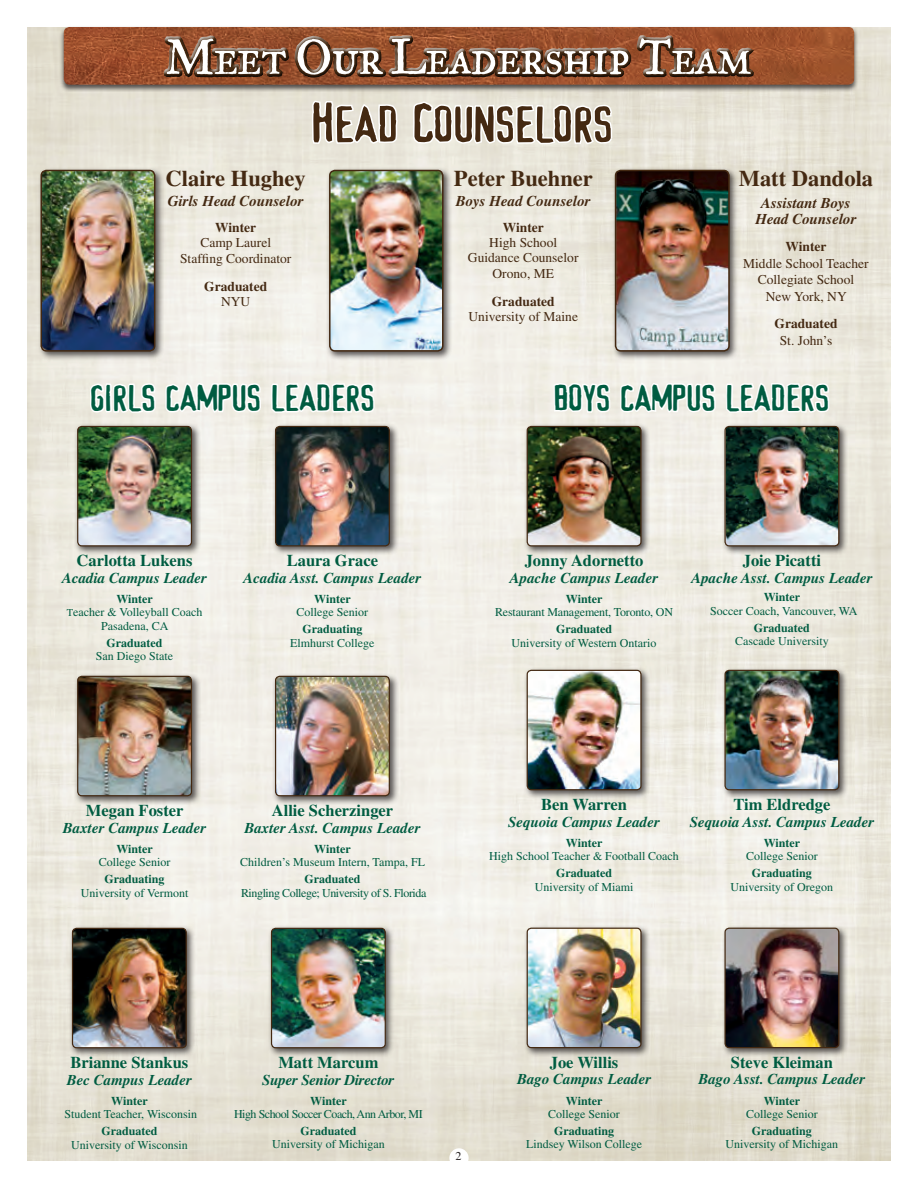
<style>
.page{position:relative;width:918px;height:1188px;background:#fff}
.page>*{position:absolute;margin:0;border:0;box-sizing:border-box;transform-origin:0 0}
.t1{font:54px "Historical Fell Type Roman SC";letter-spacing:-.025em;color:#fff}
.t2{font:49.5px "Device";color:#442912;scale:1.2 1}
.t3{font:36px "Device";color:#005c41;scale:1.2 1}
.intro_letter{font:700 22.5px "Times";color:#442912}
.intro_letter-2{font:700 16.5px "Times";color:#005c41}
.intro_letter-3{font:italic 700 15px "Times";color:#005c41}
.intro_letter-4{font:italic 700 15px/16.5px "Times";color:#442912;text-align:center}
.intro_letter-5{font:13.5px/15px "Times";color:#442912;text-align:center}
.intro_letter-6{font:700 13.5px/15px "Times";color:#442912;text-align:center}
.intro_letter-7{font:12px/13.5px "Times";color:#005c41;text-align:center}
.intro_letter-8{font:12px/13.5px "Times";letter-spacing:-.035em;color:#005c41;text-align:center}
.intro_letter-9{font:12px/13.5px "Times";letter-spacing:-.04em;color:#005c41;text-align:center}
.t4{font:12px "Times";color:#231f20}
.s1{font-weight:700}
.s2{font-weight:400}
.s3{font-size:10.5px}
</style>
<div class="page">
<div style="left:59px;top:25px;width:800px;height:67px;background:#231f20;opacity:.75"></div>
<img style="left:64px;top:27px;width:790px;height:58px">
<div style="left:37px;top:167px;width:127px;height:194px;background:#231f20;opacity:.75"></div>
<img style="left:41px;top:170px;width:46px;height:181px">
<div style="left:41px;top:170px;width:114px;height:182px;border:2px solid #442912;border-radius:5px"></div>
<div style="left:74px;top:423px;width:127px;height:133px;background:#231f20;opacity:.75"></div>
<img style="left:78px;top:426px;width:9px;height:120px">
<div style="left:74px;top:673px;width:127px;height:133px;background:#231f20;opacity:.75"></div>
<img style="left:78px;top:676px;width:9px;height:120px">
<div style="left:69px;top:925px;width:127px;height:133px;background:#231f20;opacity:.75"></div>
<img style="left:73px;top:928px;width:113px;height:120px">
<div style="left:72px;top:928px;width:115px;height:120px;border:1px solid #442912;border-radius:4px"></div>
<div style="left:268px;top:925px;width:127px;height:133px;background:#231f20;opacity:.75"></div>
<img style="left:272px;top:992px;width:113px;height:56px">
<div style="left:271px;top:928px;width:115px;height:120px;border:1px solid #442912;border-radius:4px"></div>
<div style="left:524px;top:925px;width:126px;height:132px;background:#231f20;opacity:.75"></div>
<img style="left:527px;top:992px;width:114px;height:56px">
<div style="left:527px;top:928px;width:115px;height:120px;border:1px solid #442912;border-radius:4px"></div>
<div style="left:721px;top:423px;width:127px;height:133px;background:#231f20;opacity:.75"></div>
<img style="left:831px;top:426px;width:8px;height:120px">
<div style="left:721px;top:667px;width:127px;height:133px;background:#231f20;opacity:.75"></div>
<img style="left:831px;top:670px;width:8px;height:120px">
<div style="left:721px;top:925px;width:127px;height:132px;background:#231f20;opacity:.75"></div>
<img style="left:725px;top:928px;width:114px;height:120px">
<div style="left:724px;top:928px;width:115px;height:120px;border:1px solid #442912;border-radius:4px"></div>
<img style="left:87px;top:25px;width:744px;height:967px">
<h1 class="t1" style="left:164px;top:26px;width:589px">Meet Our Leadership Team</h1>
<p class="t2" style="left:310px;top:94px;width:253px">Head Counselors</p>
<p class="intro_letter" style="left:454px;top:165px;width:140px">Peter Buehner</p>
<p class="intro_letter-4" style="left:456px;top:193px;width:137px">Boys Head Counselor</p>
<p class="intro_letter-5" style="left:468px;top:220px;width:112px"><span class="s1">Winter<br></span>High School<br>Guidance Counselor</p>
<p class="intro_letter-5" style="left:493px;top:266px;width:63px">Orono, ME</p>
<p class="intro_letter-5" style="left:469px;top:294px;width:111px"><span class="s1">Graduated<br></span>University of Maine</p>
<p class="intro_letter" style="left:166px;top:165px;width:142px">Claire Hughey</p>
<p class="intro_letter-4" style="left:168px;top:193px;width:137px">Girls Head Counselor</p>
<p class="intro_letter-5" style="left:200px;top:220px;width:72px"><span class="s1">Winter<br></span>Camp Laurel</p>
<p class="intro_letter-5" style="left:180px;top:251px;width:113px">Staffing Coordinator</p>
<p class="intro_letter-6" style="left:204px;top:278px;width:65px">Graduated<br><span class="s2">NYU</span></p>
<p class="intro_letter" style="left:739px;top:165px;width:136px">Matt Dandola</p>
<p class="intro_letter-4" style="left:755px;top:194px;width:103px">Assistant Boys<br>Head Counselor</p>
<p class="intro_letter-5" style="left:743px;top:239px;width:127px;line-height:16.5px"><span class="s1">Winter<br></span>Middle School Teacher<br>Collegiate School<br>New York, NY</p>
<p class="intro_letter-6" style="left:775px;top:315px;width:65px;line-height:16.5px">Graduated<br><span class="s2">St. John’s</span></p>
<p class="t3" style="left:89px;top:376px;width:239px">girls campus leaders</p>
<p class="intro_letter-2" style="left:77px;top:551px;width:117px">Carlotta Lukens</p>
<p class="intro_letter-3" style="left:62px;top:569px;width:147px">Acadia Campus Leader</p>
<p class="intro_letter-7" style="left:67px;top:592px;width:137px"><span class="s1">Winter<br></span><span class="s3">T</span>eacher &amp; Volleyball Coach<br>Pasadena, CA</p>
<p class="intro_letter-7" style="left:96px;top:636px;width:79px"><span class="s1">Graduated<br></span>San Diego State</p>
<p class="intro_letter-2" style="left:287px;top:551px;width:93px">Laura Grace</p>
<p class="intro_letter-3" style="left:244px;top:569px;width:179px">Acadia Asst. Campus Leader</p>
<p class="intro_letter-7" style="left:297px;top:592px;width:73px"><span class="s1">Winter<br></span>College Senior</p>
<p class="intro_letter-7" style="left:290px;top:622px;width:86px"><span class="s1">Graduating<br></span>Elmhurst College</p>
<p class="intro_letter-2" style="left:86px;top:801px;width:99px">Megan Foster</p>
<p class="intro_letter-3" style="left:63px;top:819px;width:145px">Baxter Campus Leader</p>
<p class="intro_letter-7" style="left:99px;top:842px;width:73px"><span class="s1">Winter<br></span>College Senior</p>
<p class="intro_letter-7" style="left:81px;top:872px;width:109px"><span class="s1">Graduating<br></span>University of Vermont</p>
<p class="intro_letter-2" style="left:272px;top:801px;width:123px">Allie Scherzinger</p>
<p class="intro_letter-3" style="left:244px;top:819px;width:178px">Baxter Asst. Campus Leader</p>
<p class="intro_letter-7" style="left:240px;top:842px;width:186px"><span class="s1">Winter<br></span>Children’s Museum Intern, Tampa, FL</p>
<p class="intro_letter-8" style="left:241px;top:872px;width:187px"><span class="s1">Graduated<br></span>Ringling College; University of S. Florida</p>
<p class="t3" style="left:553px;top:376px;width:231px">boys campus leaders</p>
<p class="intro_letter-2" style="left:525px;top:551px;width:120px">Jonny Adornetto</p>
<p class="intro_letter-3" style="left:510px;top:569px;width:150px">Apache Campus Leader</p>
<p class="intro_letter-7" style="left:495px;top:592px;width:179px"><span class="s1">Winter<br></span>Restaurant Management, Toronto, ON</p>
<p class="intro_letter-7" style="left:512px;top:622px;width:147px"><span class="s1">Graduated<br></span>University of Western Ontario</p>
<p class="intro_letter-2" style="left:743px;top:551px;width:80px">Joie Picatti</p>
<p class="intro_letter-3" style="left:691px;top:569px;width:183px">Apache Asst. Campus Leader</p>
<p class="intro_letter-7" style="left:710px;top:591px;width:149px"><span class="s1">Winter<br></span>Soccer Coach, Vancouver, WA</p>
<p class="intro_letter-7" style="left:735px;top:621px;width:95px"><span class="s1">Graduated<br></span>Cascade University</p>
<p class="intro_letter-2" style="left:541px;top:795px;width:88px">Ben Warren</p>
<p class="intro_letter-3" style="left:508px;top:813px;width:153px">Sequoia Campus Leader</p>
<p class="intro_letter-7" style="left:489px;top:836px;width:191px"><span class="s1">Winter<br></span>High School Teacher &amp; Football Coach</p>
<p class="intro_letter-7" style="left:535px;top:866px;width:100px"><span class="s1">Graduated<br></span>University of Miami</p>
<p class="intro_letter-2" style="left:733px;top:795px;width:99px">Tim Eldredge</p>
<p class="intro_letter-3" style="left:690px;top:813px;width:186px">Sequoia Asst. Campus Leader</p>
<p class="intro_letter-7" style="left:746px;top:836px;width:73px"><span class="s1">Winter<br></span>College Senior</p>
<p class="intro_letter-7" style="left:731px;top:866px;width:104px"><span class="s1">Graduating<br></span>University of Oregon</p>
<p class="intro_letter-2" style="left:70px;top:1053px;width:119px">Brianne Stankus</p>
<p class="intro_letter-3" style="left:67px;top:1071px;width:126px">Bec Campus Leader</p>
<p class="intro_letter-7" style="left:64px;top:1094px;width:134px"><span class="s1">Winter<br></span>Student Teacher, Wisconsin</p>
<p class="intro_letter-7" style="left:71px;top:1124px;width:118px"><span class="s1">Graduated<br></span>University of Wisconsin</p>
<p class="intro_letter-2" style="left:278px;top:1053px;width:102px">Matt Marcum</p>
<p class="intro_letter-3" style="left:262px;top:1071px;width:134px">Super Senior Director</p>
<p class="intro_letter-9" style="left:234px;top:1094px;width:190px"><span class="s1">Winter<br></span>High School Soccer Coach, Ann Arbor, MI</p>
<p class="intro_letter-7" style="left:272px;top:1124px;width:114px"><span class="s1">Graduated<br></span>University of Michigan</p>
<p class="t4" style="left:456px;top:1149px;width:7px">2</p>
<p class="intro_letter-2" style="left:550px;top:1052px;width:70px">Joe Willis</p>
<p class="intro_letter-3" style="left:517px;top:1071px;width:136px">Bago Campus Leader</p>
<p class="intro_letter-7" style="left:548px;top:1094px;width:73px"><span class="s1">Winter<br></span>College Senior</p>
<p class="intro_letter-7" style="left:526px;top:1124px;width:117px"><span class="s1">Graduating<br></span>Lindsey Wilson College</p>
<p class="intro_letter-2" style="left:731px;top:1052px;width:104px">Steve Kleiman</p>
<p class="intro_letter-3" style="left:698px;top:1071px;width:168px">Bago Asst. Campus Leader</p>
<p class="intro_letter-7" style="left:746px;top:1094px;width:73px"><span class="s1">Winter<br></span>College Senior</p>
<p class="intro_letter-7" style="left:726px;top:1124px;width:114px"><span class="s1">Graduating<br></span>University of Michigan</p>
</div>
